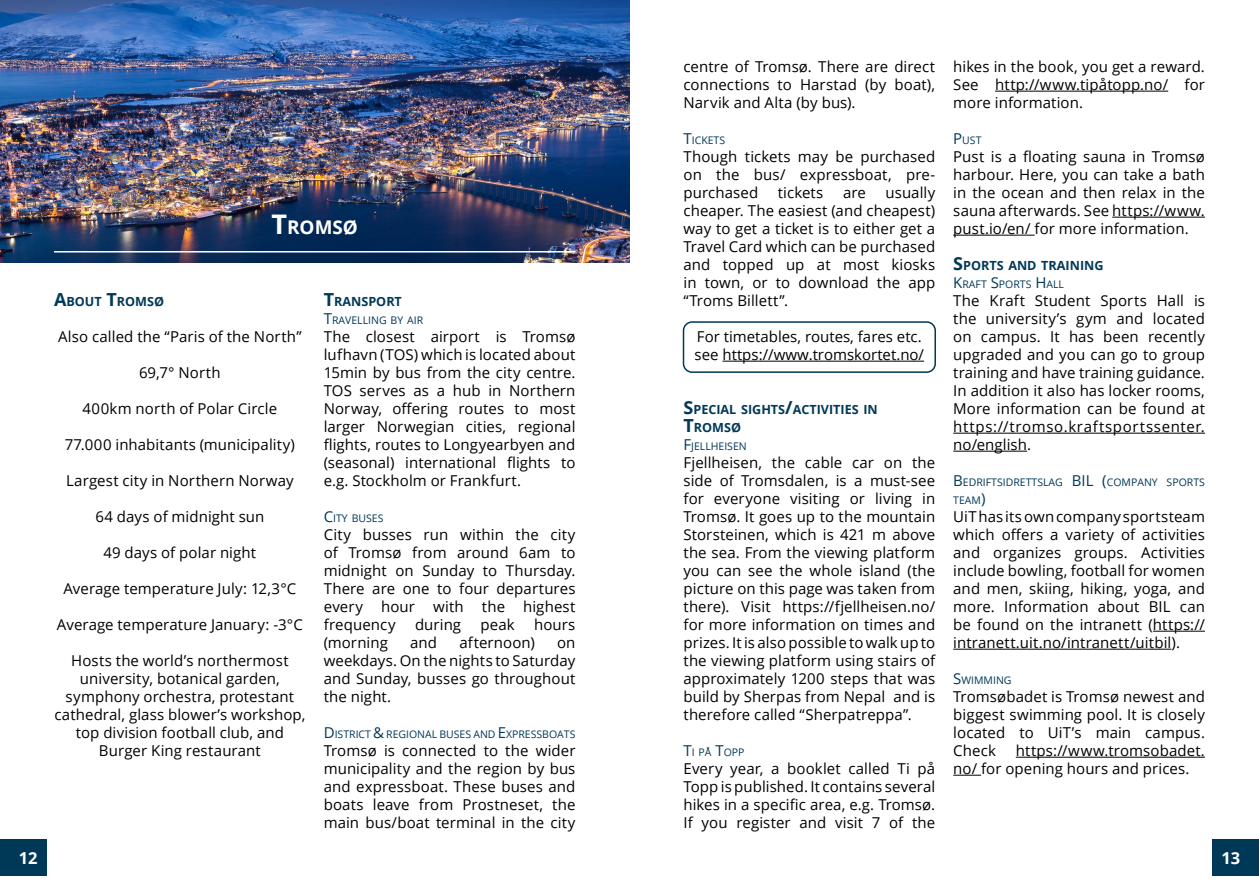
<style>
.page{position:relative;width:1259px;height:893px;background:#fff}
.page>*{position:absolute;margin:0;border:0;box-sizing:border-box;transform-origin:0 0}
.t1{font:700 18.9px "Open Sans";color:#fff}
.t2{font:700 16.5px "Open Sans";color:#fff}
.t3{font:15px/18px "Open Sans";letter-spacing:.005em;color:#000;text-align:justify}
.t4{font:700 12.6px/18px "Open Sans";color:#003957}
.t5{font:10.5px/18px "Open Sans";color:#003957}
.s1{font-size:27px}
.s2{font-size:18px}
.s3{font-size:15px}
</style>
<div class="page">
<img style="left:0;top:0;width:629px;height:263px">
<div style="left:1213px;top:839px;width:46px;height:37px;background:#003957"></div>
<div style="left:0;top:839px;width:46px;height:37px;background:#003957"></div>
<hr style="left:54px;top:251px;width:521px;height:2px;background:#fff">
<div style="left:683px;top:321px;width:253px;height:52px;border:2px solid #003957;border-radius:9px"></div>
<hr style="left:722px;top:361px;width:202px;height:1px;background:#000">
<hr style="left:995px;top:91px;width:173px;height:1px;background:#000">
<hr style="left:1112px;top:217px;width:93px;height:1px;background:#000">
<hr style="left:953px;top:235px;width:81px;height:1px;background:#000">
<hr style="left:953px;top:433px;width:252px;height:1px;background:#000">
<hr style="left:953px;top:451px;width:74px;height:1px;background:#000">
<hr style="left:1153px;top:631px;width:52px;height:1px;background:#000">
<hr style="left:953px;top:649px;width:218px;height:1px;background:#000">
<hr style="left:1015px;top:757px;width:190px;height:1px;background:#000">
<svg style="left:953px;top:775px;width:28px;height:1px"></svg>
<p class="t1" style="left:271px;top:214px;width:88px"><span class="s1">T</span>ROMSØ</p>
<p class="t4" style="left:54px;top:292px;width:112px"><span class="s2">A</span>BOUT <span class="s2">T</span>ROMSØ</p>
<p class="t3" style="left:58px;top:327px;width:245px">Also called the “Paris of the North”</p>
<p class="t3" style="left:139px;top:363px;width:83px">69,7° North</p>
<p class="t3" style="left:83px;top:399px;width:196px">400km north of Polar Circle</p>
<p class="t3" style="left:65px;top:435px;width:232px">77.000 inhabitants (municipality)</p>
<p class="t3" style="left:66px;top:471px;width:229px">Largest city in Northern Norway</p>
<p class="t3" style="left:95px;top:507px;width:170px">64 days of midnight sun</p>
<p class="t3" style="left:104px;top:543px;width:154px">49 days of polar night</p>
<p class="t3" style="left:63px;top:579px;width:234px">Average temperature July: 12,3°C</p>
<p class="t3" style="left:57px;top:615px;width:247px">Average temperature January: -3°C</p>
<p class="t3" style="left:54px;top:651px;width:252px;text-align:center">Hosts the world’s northermost university, botanical garden, symphony orchestra, protestant cathedral, glass blower’s workshop, top division football club, and<br>Burger King restaurant</p>
<p class="t4" style="left:324px;top:292px;width:80px"><span class="s2">T</span>RANSPORT</p>
<p class="t5" style="left:324px;top:311px;width:101px"><span class="s3">T</span>RAVELLING BY AIR</p>
<p class="t3" style="left:324px;top:327px;width:253px">The closest airport is Tromsø lufhavn (TOS) which is located about 15min by bus from the city centre.<br>TOS serves as a hub in Northern Norway, offering routes to most larger Norwegian cities, regional flights, routes to Longyearbyen and (seasonal) international flights to e.g. Stockholm or Frankfurt.</p>
<p class="t5" style="left:324px;top:509px;width:61px"><span class="s3">C</span>ITY BUSES</p>
<p class="t3" style="left:324px;top:525px;width:253px">City busses run within the city of Tromsø from around 6am to midnight on Sunday to Thursday.<br>There are one to four departures every hour with the highest frequency</p>
<p class="t3" style="left:415px;top:615px;width:48px">during</p>
<p class="t3" style="left:480px;top:615px;width:36px">peak</p>
<p class="t3" style="left:534px;top:615px;width:43px">hours</p>
<p class="t3" style="left:324px;top:633px;width:66px">(morning</p>
<p class="t3" style="left:410px;top:633px;width:28px">and</p>
<p class="t3" style="left:459px;top:633px;width:77px">afternoon)</p>
<p class="t3" style="left:324px;top:633px;width:253px;text-indent:233px">on weekdays. On the nights to Saturday and Sunday, busses go throughout the night.</p>
<p class="t5" style="left:324px;top:725px;width:253px"><span class="s3">D</span>ISTRICT <span class="s3">&amp;</span> REGIONAL BUSES AND <span class="s3">E</span>XPRESSBOATS</p>
<p class="t3" style="left:324px;top:741px;width:253px">Tromsø is connected to the wider municipality and the region by bus and expressboat. These buses and boats leave from Prostneset, the main bus/boat terminal in the city</p>
<p class="t3" style="left:683px;top:57px;width:253px">centre of Tromsø. There are direct connections to Harstad (by boat), Narvik and Alta (by bus).</p>
<p class="t5" style="left:683px;top:131px;width:43px"><span class="s3">T</span>ICKETS</p>
<p class="t3" style="left:683px;top:147px;width:253px">Though tickets may be purchased on the bus/ expressboat, pre&shy;purchased</p>
<p class="t3" style="left:683px;top:183px;width:253px;text-indent:202px">usually cheaper. The easiest (and cheapest) way to get a ticket is to either get a Travel Card which can be purchased and topped up at most kiosks in town, or to download the app “Troms Billett”.</p>
<p class="t3" style="left:694px;top:327px;width:231px">For timetables, routes, fares etc. see https://www.tromskortet.no/</p>
<p class="t4" style="left:683px;top:400px;width:196px"><span class="s2">S</span>PECIAL SIGHTS<span class="s2">/</span>ACTIVITIES IN<br><span class="s2">T</span>ROMSØ</p>
<p class="t5" style="left:683px;top:437px;width:65px"><span class="s3">F</span>JELLHEISEN</p>
<p class="t3" style="left:683px;top:453px;width:253px">Fjellheisen, the cable car on the side of Tromsdalen, is a must-see for everyone visiting or living in Tromsø. It goes up to the mountain Storsteinen, which is 421 m above the sea. From the viewing platform you can see the whole island (the picture on this page was taken from there). Visit https://fjellheisen.no/ for more information on times and prizes. It is also possible to walk up to the viewing platform using stairs of approximately 1200 steps that was build by Sherpas from Nepal and is therefore called “Sherpatreppa”.</p>
<p class="t5" style="left:683px;top:743px;width:56px"><span class="s3">T</span>I PÅ <span class="s3">T</span>OPP</p>
<p class="t3" style="left:683px;top:759px;width:253px">Every year, a booklet called Ti på Topp is published. It contains several hikes in a specific area, e.g. Tromsø.<br>If you register and visit 7 of the</p>
<p class="t3" style="left:778px;top:183px;width:47px">tickets</p>
<p class="t3" style="left:843px;top:183px;width:24px">are</p>
<p class="t3" style="left:953px;top:57px;width:253px">hikes in the book, you get a reward.<br>See http://www.tipåtopp.no/ for more information.</p>
<p class="t5" style="left:953px;top:131px;width:30px"><span class="s3">P</span>UST</p>
<p class="t3" style="left:953px;top:147px;width:253px">Pust is a floating sauna in Tromsø harbour. Here, you can take a bath in the ocean and then relax in the sauna afterwards. See https://www. pust.io/en/ for more information.</p>
<p class="t4" style="left:953px;top:256px;width:152px"><span class="s2">S</span>PORTS AND TRAINING</p>
<p class="t5" style="left:953px;top:275px;width:106px"><span class="s3">K</span>RAFT <span class="s3">S</span>PORTS <span class="s3">H</span> ALL</p>
<p class="t3" style="left:953px;top:291px;width:253px">The Kraft Student Sports Hall is the university’s gym and located on campus. It has been recently upgraded and you can go to group training and have training guidance.<br>In addition it also has locker rooms, More information can be found at https://tromso.kraftsportssenter. no/english.</p>
<p class="t5" style="left:953px;top:473px;width:253px"><span class="s3">B</span> ED RIFTSID RETTSLAG <span class="s3">BI L (</span>COMPANY SPORTS<br>TEAM<span class="s3">)</span></p>
<p class="t3" style="left:953px;top:507px;width:253px">UiT has its own company sportsteam which offers a variety of activities and organizes groups. Activities include bowling, football for women and men, skiing, hiking, yoga, and more. Information about BIL can be found on the intranett (https:// intranett.uit.no/intranett/uitbil).</p>
<p class="t5" style="left:953px;top:671px;width:60px"><span class="s3">S</span>WIMMING</p>
<p class="t3" style="left:953px;top:687px;width:253px">Tromsøbadet is Tromsø newest and biggest swimming pool. It is closely located to UiT’s main campus.<br>Check</p>
<p class="t3" style="left:953px;top:741px;width:253px;text-indent:63px">https://www.tromsobadet. no/ for opening hours and prices.</p>
<p class="t2" style="left:19px;top:846px;width:20px">12</p>
<p class="t2" style="left:1221px;top:846px;width:20px">13</p>
</div>
